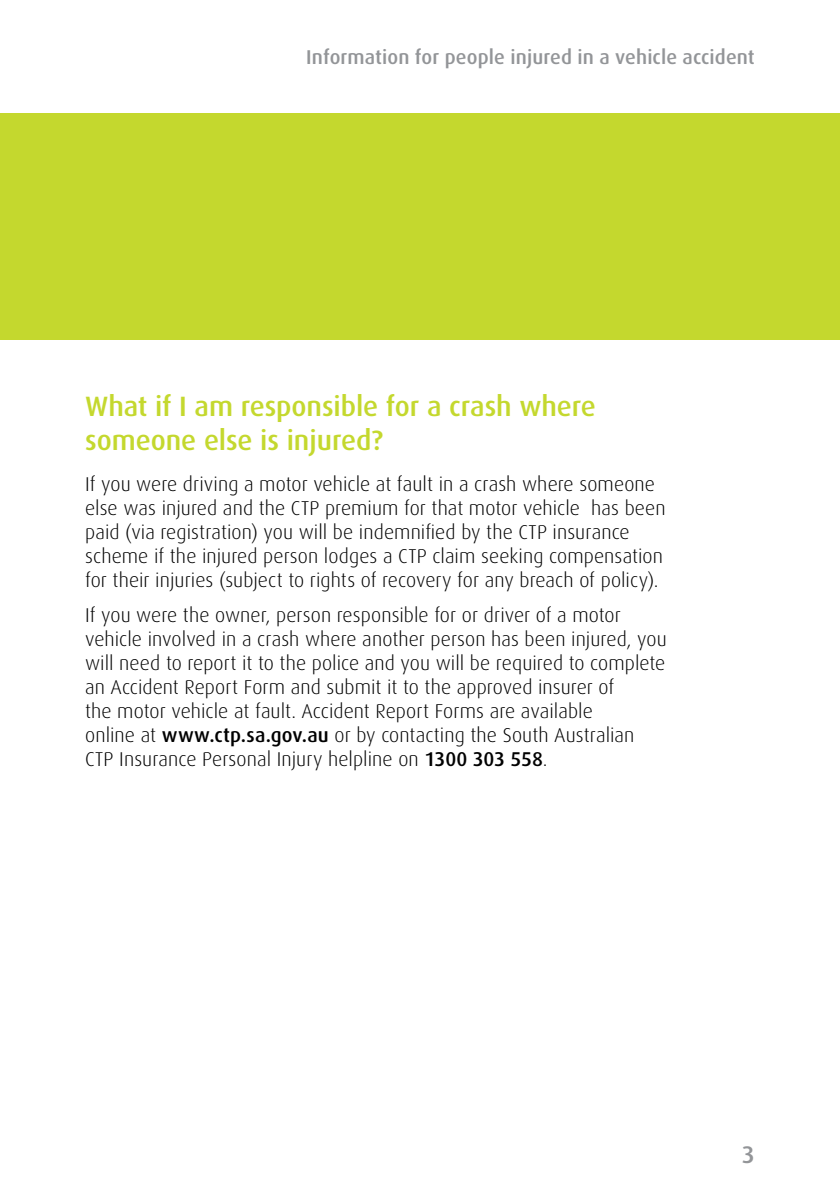
<style>
.page{position:relative;width:840px;height:1191px;background:#fff}
.page>*{position:absolute;margin:0;border:0;box-sizing:border-box;transform-origin:0 0}
.t1{font:500 28px/33.6px "Dax";letter-spacing:-.005em;color:#c4d82e}
.t2{font:500 24px "Dax";color:#939598}
.t3{font:300 20px/24px "Dax";letter-spacing:.005em;color:#000}
.t4{font:500 20px "Dax";letter-spacing:.005em;color:#939598}
.s1{font-weight:500}
</style>
<div class="page">
<div style="left:0;top:113px;width:839px;height:227px;background:#c4d82e"></div>
<p class="t4" style="left:306px;top:45px;width:450px">Information for people injured in a vehicle accident</p>
<h1 class="t1" style="left:85px;top:390px;width:512px">What if I am responsible for a crash where someone else is injured?</h1>
<p class="t3" style="left:85px;top:472px;width:581px">If you were driving a motor vehicle at fault in a crash where someone else was injured and the CTP premium for that motor vehicle has been paid (via registration) you will be indemnified by the CTP insurance scheme if the injured person lodges a CTP claim seeking compensation for their injuries (subject to rights of recovery for any breach of policy).</p>
<p class="t3" style="left:85px;top:603px;width:582px">If you were the owner, person responsible for or driver of a motor vehicle involved in a crash where another person has been injured, you will need to report it to the police and you will be required to complete an Accident Report Form and submit it to the approved insurer of<br>the motor vehicle at fault. Accident Report Forms are available<br>online at <span class="s1">www.ctp.sa.gov.au</span> or by contacting the South Australian CTP Insurance Personal Injury helpline on <span class="s1">1300 303 558</span>.</p>
<p class="t2" style="left:741px;top:1140px;width:15px">3</p>
</div>
